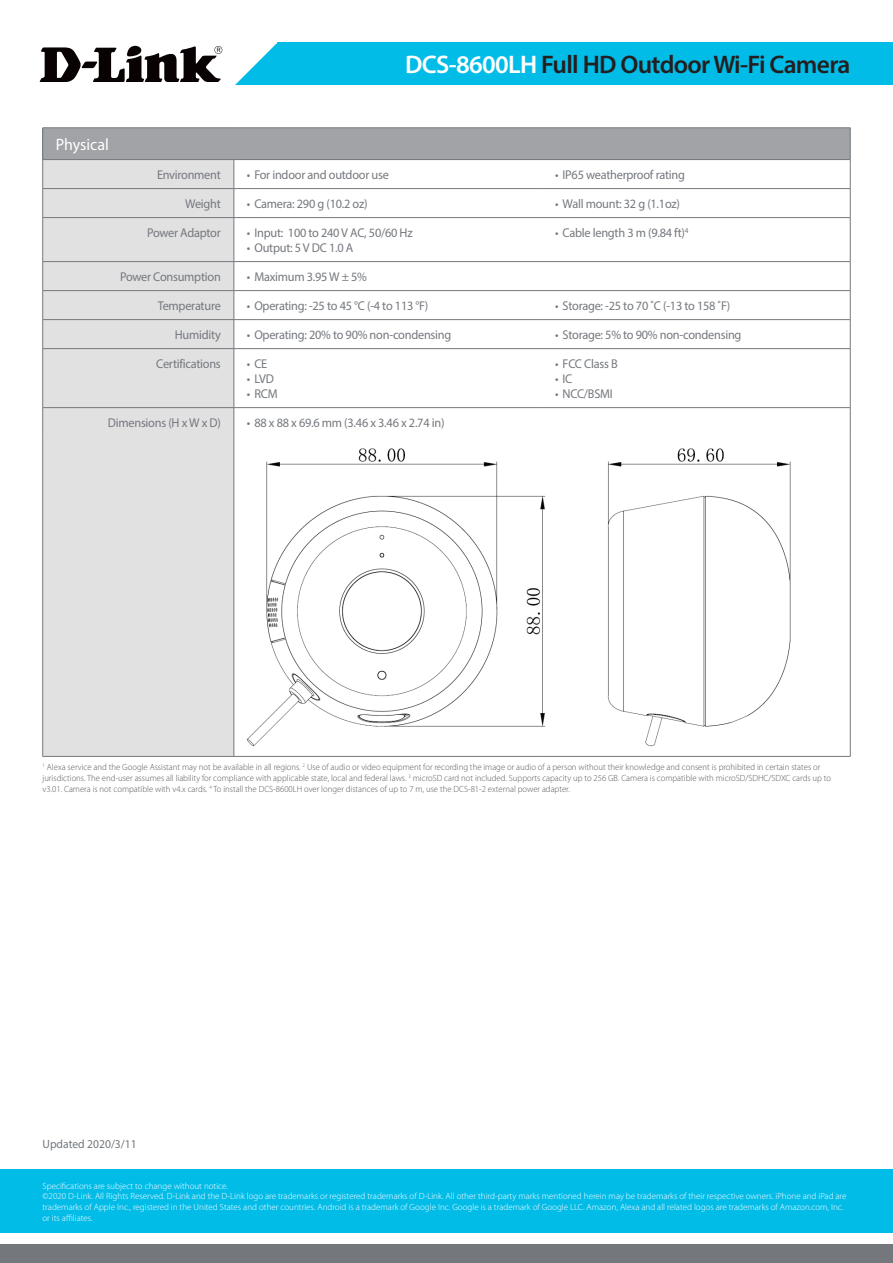
<style>
.page{position:relative;width:893px;height:1263px;background:#fff}
.page>*{position:absolute;margin:0;border:0;box-sizing:border-box;transform-origin:0 0}
.t1{font:600 25.5px "Myriad Pro";letter-spacing:-.025em;color:#231f20}
.t2{font:16.5px "Myriad Pro";color:#fff}
.t3{font:12.75px "Myriad Pro";letter-spacing:-.02em;color:#74787d}
.t4{font:12px "Myriad Pro";color:#72787d}
.t5{font:300 9px/10.8px "Myriad Pro";color:#57585a}
.t6{font:300 9px/10.8px "Myriad Pro";color:#fff}
.s1{color:#fff}
</style>
<div class="page">
<div style="left:0;top:1244px;width:893px;height:19px;background:#74787d"></div>
<div style="left:213px;top:43px;width:680px;height:42px;background:#02bce8"></div>
<svg style="left:39px;top:42px;width:239px;height:43px"></svg>
<div style="left:0;top:1169px;width:893px;height:64px;background:#02bce8"></div>
<div style="left:43px;top:128px;width:807px;height:32px;background:#a1a3a7"></div>
<div style="left:43px;top:160px;width:191px;height:596px;background:#e1e1e2"></div>
<hr style="left:850px;top:128px;width:1px;height:31px;background:#6c7375">
<hr style="left:850px;top:437px;width:1px;height:319px;background:#74787d">
<hr style="left:42px;top:128px;width:1px;height:31px;background:#6c7375">
<hr style="left:43px;top:407px;width:191px;height:1px;background:#74787d">
<svg style="left:42px;top:408px;width:1px;height:29px"></svg>
<svg style="left:234px;top:408px;width:1px;height:29px"></svg>
<hr style="left:42px;top:437px;width:1px;height:319px;background:#74787d">
<hr style="left:234px;top:437px;width:1px;height:319px;background:#74787d">
<hr style="left:43px;top:756px;width:191px;height:1px;background:#74787d">
<hr style="left:234px;top:756px;width:308px;height:1px;background:#74787d">
<hr style="left:542px;top:756px;width:308px;height:1px;background:#74787d">
<hr style="left:234px;top:407px;width:308px;height:1px;background:#74787d">
<hr style="left:542px;top:407px;width:308px;height:1px;background:#74787d">
<hr style="left:234px;top:348px;width:308px;height:1px;background:#74787d">
<hr style="left:234px;top:349px;width:1px;height:58px;background:#74787d">
<svg style="left:42px;top:160px;width:1px;height:57px"></svg>
<hr style="left:42px;top:218px;width:1px;height:43px;background:#74787d">
<svg style="left:42px;top:262px;width:1px;height:86px"></svg>
<svg style="left:850px;top:160px;width:1px;height:57px"></svg>
<hr style="left:850px;top:218px;width:1px;height:43px;background:#74787d">
<svg style="left:850px;top:262px;width:1px;height:86px"></svg>
<hr style="left:542px;top:319px;width:308px;height:1px;background:#74787d">
<hr style="left:43px;top:127px;width:191px;height:1px;background:#74787d">
<hr style="left:234px;top:127px;width:308px;height:1px;background:#74787d">
<hr style="left:542px;top:127px;width:308px;height:1px;background:#74787d">
<hr style="left:43px;top:319px;width:191px;height:1px;background:#74787d">
<svg style="left:234px;top:160px;width:1px;height:57px"></svg>
<hr style="left:234px;top:218px;width:1px;height:43px;background:#74787d">
<svg style="left:234px;top:262px;width:1px;height:86px"></svg>
<hr style="left:234px;top:319px;width:308px;height:1px;background:#74787d">
<hr style="left:850px;top:349px;width:1px;height:58px;background:#74787d">
<svg style="left:850px;top:408px;width:1px;height:29px"></svg>
<hr style="left:43px;top:159px;width:191px;height:1px;background:#74787d">
<hr style="left:234px;top:159px;width:308px;height:1px;background:#74787d">
<hr style="left:43px;top:188px;width:191px;height:1px;background:#74787d">
<hr style="left:234px;top:188px;width:308px;height:1px;background:#74787d">
<hr style="left:43px;top:217px;width:191px;height:1px;background:#74787d">
<hr style="left:234px;top:217px;width:308px;height:1px;background:#74787d">
<hr style="left:542px;top:217px;width:308px;height:1px;background:#74787d">
<hr style="left:43px;top:261px;width:191px;height:1px;background:#74787d">
<hr style="left:234px;top:261px;width:308px;height:1px;background:#74787d">
<hr style="left:542px;top:261px;width:308px;height:1px;background:#74787d">
<hr style="left:43px;top:290px;width:191px;height:1px;background:#74787d">
<hr style="left:234px;top:290px;width:308px;height:1px;background:#74787d">
<hr style="left:542px;top:290px;width:308px;height:1px;background:#74787d">
<hr style="left:542px;top:159px;width:308px;height:1px;background:#74787d">
<hr style="left:542px;top:188px;width:308px;height:1px;background:#74787d">
<hr style="left:542px;top:348px;width:308px;height:1px;background:#74787d">
<hr style="left:43px;top:348px;width:191px;height:1px;background:#74787d">
<hr style="left:42px;top:349px;width:1px;height:58px;background:#74787d">
<img style="left:247px;top:448px;width:544px;height:299px">
<h1 class="t1" style="left:405px;top:49px;width:447px"><span class="s1">DCS-8600LH</span> Full HD Outdoor Wi-Fi Camera</h1>
<h2 class="t2" style="left:56px;top:134px;width:55px">Physical</h2>
<h3 class="t3" style="left:157px;top:167px;width:65px">Environment</h3>
<h3 class="t3" style="left:247px;top:167px;width:143px">• For indoor and outdoor use</h3>
<h3 class="t3" style="left:555px;top:167px;width:131px">• IP65 weatherproof rating</h3>
<h3 class="t3" style="left:185px;top:196px;width:37px">Weight</h3>
<h3 class="t3" style="left:247px;top:196px;width:122px">• Camera: 290 g (10.2 oz)</h3>
<h3 class="t3" style="left:555px;top:196px;width:126px">• Wall mount: 32 g (1.1oz)</h3>
<h3 class="t3" style="left:147px;top:225px;width:75px">Power Adaptor</h3>
<h3 class="t3" style="left:247px;top:225px;width:167px">• Input: 100 to 240 V AC, 50/60 Hz</h3>
<h3 class="t3" style="left:247px;top:240px;width:108px">• Output: 5 V DC 1.0 A</h3>
<h3 class="t3" style="left:555px;top:225px;width:135px">• Cable length 3 m (9.84 ft)<sup>4</sup></h3>
<h3 class="t3" style="left:120px;top:269px;width:102px">Power Consumption</h3>
<h3 class="t3" style="left:247px;top:269px;width:122px">• Maximum 3.95 W ± 5%</h3>
<h3 class="t3" style="left:158px;top:298px;width:65px">Temperature</h3>
<h3 class="t3" style="left:247px;top:298px;width:183px">• Operating: -25 to 45 °C (-4 to 113 °F)</h3>
<h3 class="t3" style="left:555px;top:298px;width:177px">• Storage: -25 to 70 ˚C (-13 to 158 ˚F)</h3>
<h3 class="t3" style="left:175px;top:327px;width:48px">Humidity</h3>
<h3 class="t3" style="left:247px;top:327px;width:206px">• Operating: 20% to 90% non-condensing</h3>
<h3 class="t3" style="left:555px;top:327px;width:188px">• Storage: 5% to 90% non-condensing</h3>
<h3 class="t3" style="left:156px;top:356px;width:66px">Certifications</h3>
<h3 class="t3" style="left:247px;top:356px;width:22px">• CE</h3>
<h3 class="t3" style="left:247px;top:371px;width:29px">• LVD</h3>
<h3 class="t3" style="left:247px;top:386px;width:32px">• RCM</h3>
<h3 class="t3" style="left:555px;top:356px;width:64px">• FCC Class B</h3>
<h3 class="t3" style="left:555px;top:371px;width:19px">• IC</h3>
<h3 class="t3" style="left:555px;top:386px;width:59px">• NCC/BSMI</h3>
<h3 class="t3" style="left:108px;top:415px;width:114px">Dimensions (H x W x D)</h3>
<h3 class="t3" style="left:247px;top:415px;width:199px">• 88 x 88 x 69.6 mm (3.46 x 3.46 x 2.74 in)</h3>
<p class="t5" style="left:43px;top:762px;width:790px"><sup>1</sup> Alexa service and the Google Assistant may not be available in all regions. <sup>2</sup> Use of audio or video equipment for recording the image or audio of a person without their knowledge and consent is prohibited in certain states or jurisdictions. The end-user assumes all liability for compliance with applicable state, local and federal laws. <sup>3</sup> microSD card not included. Supports capacity up to 256 GB. Camera is compatible with microSD/SDHC/SDXC cards up to v3.01. Camera is not compatible with v4.x cards. <sup>4</sup> To install the DCS-8600LH over longer distances of up to 7 m, use the DCS-81-2 external power adapter.</p>
<h3 class="t4" style="left:43px;top:1137px;width:96px">Updated 2020/3/11</h3>
<p class="t6" style="left:43px;top:1180px;width:805px">Specifications are subject to change without notice.<br>©2020 D-Link. All Rights Reserved. D-Link and the D-Link logo are trademarks or registered trademarks of D-Link. All other third-party marks mentioned herein may be trademarks of their respective owners. iPhone and iPad are trademarks of Apple Inc., registered in the United States and other countries. Android is a trademark of Google Inc. Google is a trademark of Google LLC. Amazon, Alexa and all related logos are trademarks of Amazon.com, Inc. or its affiliates.</p>
</div>
